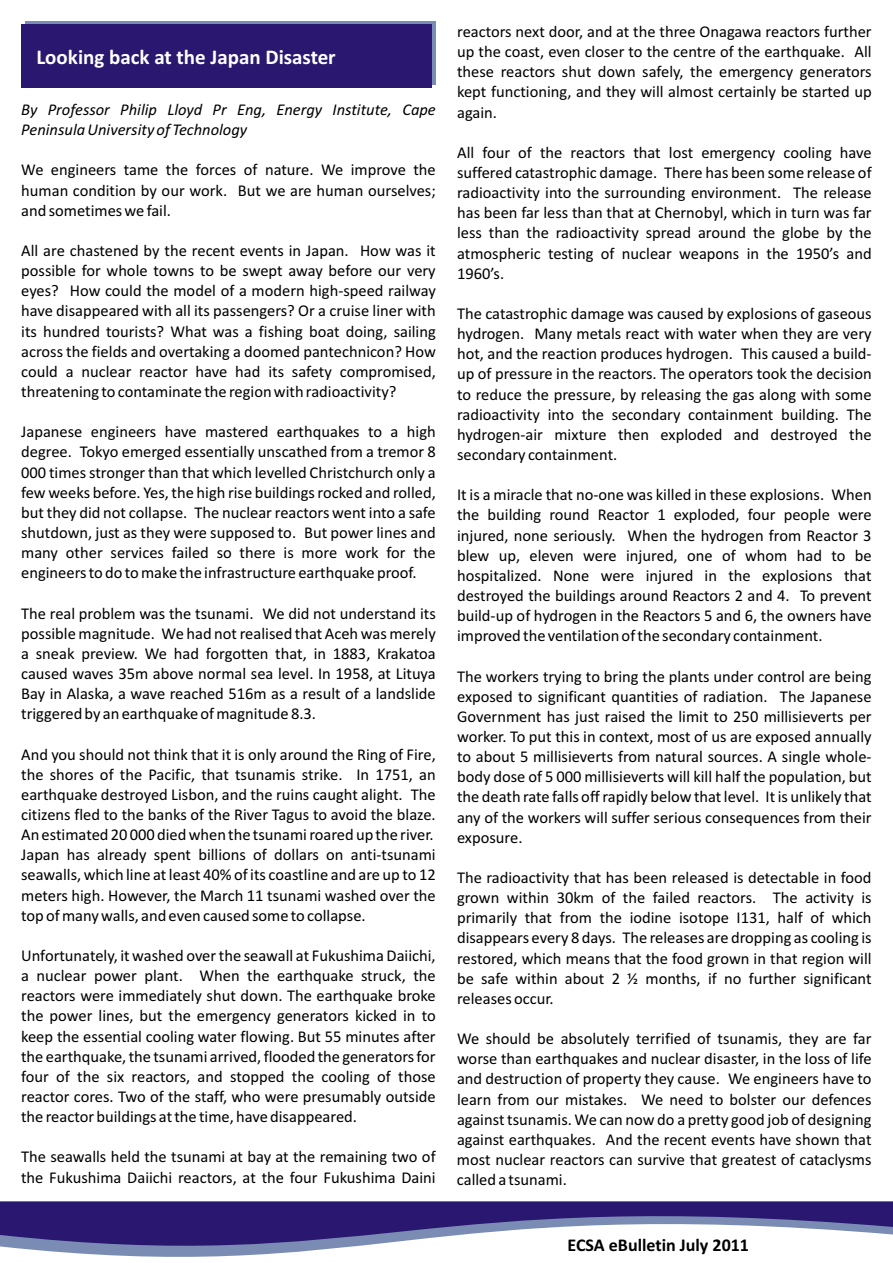
<style>
.page{position:relative;width:893px;height:1263px;background:#fff}
.page>*{position:absolute;margin:0;border:0;box-sizing:border-box;transform-origin:0 0}
.t1{font:700 21px "Calibri";color:#fff}
.t2{font:700 18px "Calibri";color:#000}
.t3{font:16.5px/20.1px "Calibri";color:#000;text-align:justify}
.t4{font:italic 16.5px/20.1px "Calibri";color:#000}
</style>
<div class="page">
<svg style="left:0;top:1201px;width:893px;height:56px"></svg>
<div style="left:25px;top:21px;width:411px;height:64px;background:linear-gradient(to right,#7a8cb3,#7a8cb3)"></div>
<div style="left:21px;top:25px;width:411px;height:63px;background:#291770"></div>
<p class="t1" style="left:36px;top:48px;width:301px">Looking back at the Japan Disaster</p>
<p class="t4" style="left:21px;top:101px;width:416px">By Professor Philip Lloyd Pr Eng, Energy Institute, Cape<br>Peninsula University of Technology</p>
<p class="t3" style="left:21px;top:161px;width:416px">We engineers tame the forces of nature. We improve the human condition by our work. But we are human ourselves; and sometimes we fail.</p>
<p class="t3" style="left:21px;top:242px;width:416px">All are chastened by the recent events in Japan. How was it possible for whole towns to be swept away before our very eyes? How could the model of a modern high-speed railway have disappeared with all its passengers? Or a cruise liner with its hundred tourists? What was a fishing boat doing, sailing across the fields and overtaking a doomed pantechnicon? How could a nuclear reactor have had its safety compromised, threatening to contaminate the region with radioactivity?</p>
<p class="t3" style="left:21px;top:423px;width:416px">Japanese engineers have mastered earthquakes to a high degree. Tokyo emerged essentially unscathed from a tremor 8<br>000 times stronger than that which levelled Christchurch only a few weeks before. Yes, the high rise buildings rocked and rolled, but they did not collapse. The nuclear reactors went into a safe shutdown, just as they were supposed to. But power lines and many other services failed so there is more work for the engineers to do to make the infrastructure earthquake proof.</p>
<p class="t3" style="left:21px;top:604px;width:416px">The real problem was the tsunami. We did not understand its possible magnitude. We had not realised that Aceh was merely a sneak preview. We had forgotten that, in 1883, Krakatoa caused waves 35m above normal sea level. In 1958, at Lituya Bay in Alaska, a wave reached 516m as a result of a landslide triggered by an earthquake of magnitude 8.3.</p>
<p class="t3" style="left:21px;top:745px;width:416px;text-align:left">And you should not think that it is only around the Ring of Fire, the shores of the Pacific, that tsunamis strike. In 1751, an earthquake destroyed Lisbon, and the ruins caught alight. The citizens fled to the banks of the River Tagus to avoid the blaze.<br>An estimated 20 000 died when the tsunami roared up the river.<br>Japan has already spent billions of dollars on anti-tsunami seawalls, which line at least 40% of its coastline and are up to 12 meters high. However, the March 11 tsunami washed over the top of many walls, and even caused some to collapse.</p>
<p class="t3" style="left:21px;top:947px;width:416px">Unfortunately, it washed over the seawall at Fukushima Daiichi, a nuclear power plant. When the earthquake struck, the reactors were immediately shut down. The earthquake broke the power lines, but the emergency generators kicked in to keep the essential cooling water flowing. But 55 minutes after the earthquake, the tsunami arrived, flooded the generators for four of the six reactors, and stopped the cooling of those reactor cores. Two of the staff, who were presumably outside the reactor buildings at the time, have disappeared.</p>
<p class="t3" style="left:21px;top:1148px;width:416px">The seawalls held the tsunami at bay at the remaining two of the Fukushima Daiichi reactors, at the four Fukushima Daini</p>
<p class="t3" style="left:457px;top:23px;width:416px">reactors next door, and at the three Onagawa reactors further up the coast, even closer to the centre of the earthquake. All these reactors shut down safely, the emergency generators kept functioning, and they will almost certainly be started up again.</p>
<p class="t3" style="left:457px;top:144px;width:416px">All four of the reactors that lost emergency cooling have suffered catastrophic damage. There has been some release of radioactivity into the surrounding environment. The release has been far less than that at Chernobyl, which in turn was far less than the radioactivity spread around the globe by the atmospheric testing of nuclear weapons in the 1950’s and 1960’s.</p>
<p class="t3" style="left:457px;top:305px;width:416px">The catastrophic damage was caused by explosions of gaseous hydrogen. Many metals react with water when they are very hot, and the reaction produces hydrogen. This caused a build&shy;up of pressure in the reactors. The operators took the decision to reduce the pressure, by releasing the gas along with some radioactivity into the secondary containment building. The hydrogen-air mixture then exploded and destroyed the secondary containment.</p>
<p class="t3" style="left:457px;top:486px;width:416px">It is a miracle that no-one was killed in these explosions. When the building round Reactor 1 exploded, four people were injured, none seriously. When the hydrogen from Reactor 3 blew up, eleven were injured, one of whom had to be hospitalized. None were injured in the explosions that destroyed the buildings around Reactors 2 and 4. To prevent build-up of hydrogen in the Reactors 5 and 6, the owners have improved the ventilation of the secondary containment.</p>
<p class="t3" style="left:457px;top:667px;width:416px">The workers trying to bring the plants under control are being exposed to significant quantities of radiation. The Japanese Government has just raised the limit to 250 millisieverts per worker. To put this in context, most of us are exposed annually to about 5 millisieverts from natural sources. A single whole&shy;body dose of 5 000 millisieverts will kill half the population, but the death rate falls off rapidly below that level. It is unlikely that any of the workers will suffer serious consequences from their exposure.</p>
<p class="t3" style="left:457px;top:869px;width:416px">The radioactivity that has been released is detectable in food grown within 30km of the failed reactors. The activity is primarily that from the iodine isotope I131, half of which disappears every 8 days. The releases are dropping as cooling is restored, which means that the food grown in that region will be safe within about 2 ½ months, if no further significant releases occur.</p>
<p class="t3" style="left:457px;top:1030px;width:416px">We should be absolutely terrified of tsunamis, they are far worse than earthquakes and nuclear disaster, in the loss of life and destruction of property they cause. We engineers have to learn from our mistakes. We need to bolster our defences against tsunamis. We can now do a pretty good job of designing against earthquakes. And the recent events have shown that most nuclear reactors can survive that greatest of cataclysms called a tsunami.</p>
<p class="t2" style="left:568px;top:1238px;width:183px">ECSA eBulletin July 2011</p>
</div>
